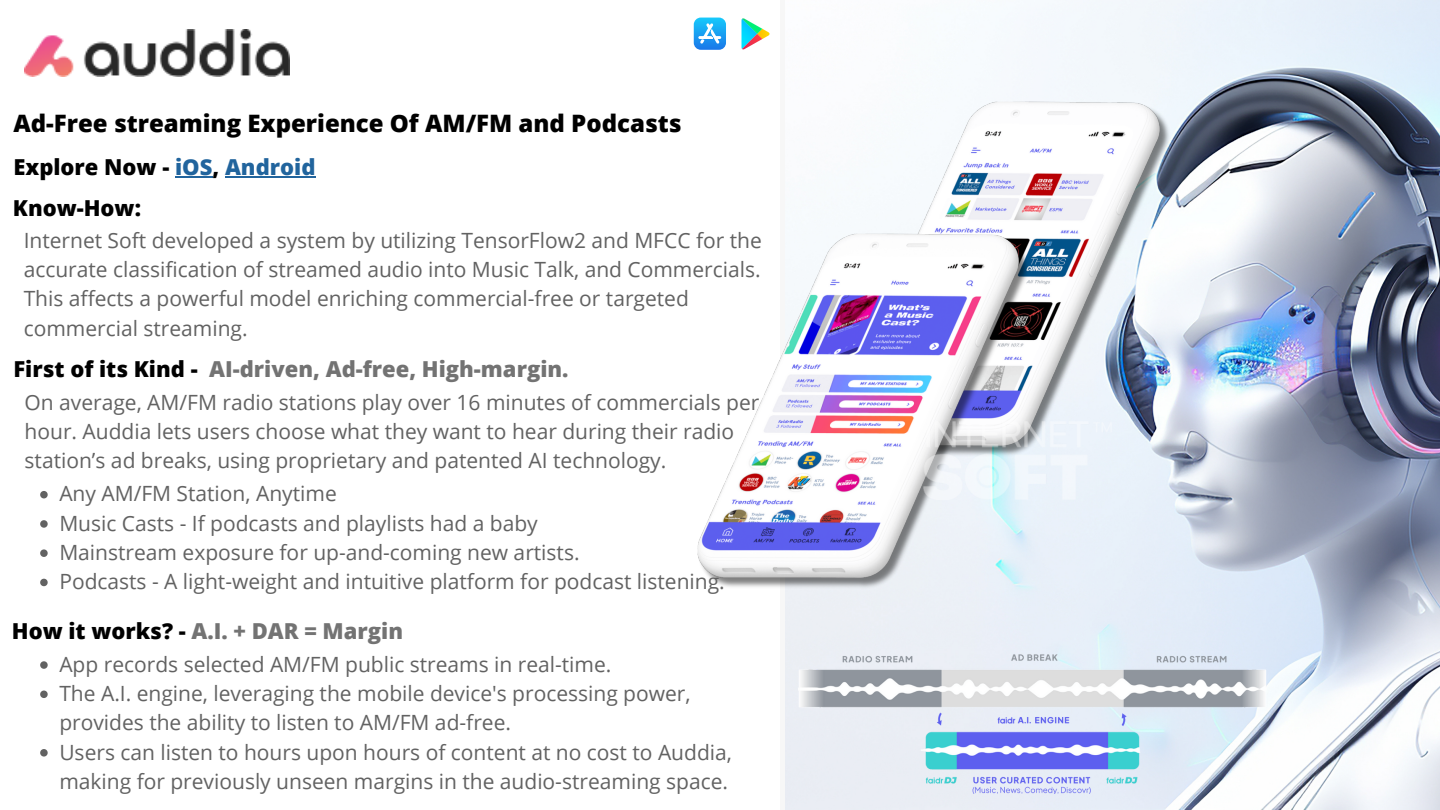
<style>
.page{position:relative;width:1440px;height:810px;background:#fff}
.page>*{position:absolute;margin:0;border:0;box-sizing:border-box;transform-origin:0 0}
.t1{font:800 24px "Open Sans";color:#000}
.t2{font:800 22px "Open Sans";color:#737373}
.t3{font:800 22px "Open Sans";color:#000}
.t4{font:21px/29.2px "Open Sans";color:#626262}
.s1{color:#21649d}
.s2{color:#000}
</style>
<div class="page">
<svg style="left:742px;top:18px;width:28px;height:32px"></svg>
<div style="left:694px;top:18px;width:32px;height:32px;background:linear-gradient(to bottom,#16c7fb,#1b7ae9);border-radius:7px"></div>
<svg style="left:698px;top:23px;width:23px;height:21px"></svg>
<img style="left:25px;top:29px;width:264px;height:47px">
<img style="left:785px;top:0;width:655px;height:810px">
<img style="left:785px;top:652px;width:499px;height:142px">
<img style="left:838px;top:101px;width:334px;height:359px">
<img style="left:697px;top:232px;width:334px;height:359px">
<svg style="left:40px;top:661px;width:8px;height:8px"></svg>
<svg style="left:40px;top:691px;width:8px;height:7px"></svg>
<svg style="left:40px;top:749px;width:8px;height:8px"></svg>
<hr style="left:175px;top:176px;width:37px;height:2px;background:#21649d">
<hr style="left:225px;top:176px;width:90px;height:2px;background:#21649d">
<svg style="left:40px;top:491px;width:8px;height:7px"></svg>
<svg style="left:40px;top:520px;width:8px;height:8px"></svg>
<svg style="left:40px;top:549px;width:8px;height:8px"></svg>
<svg style="left:40px;top:579px;width:8px;height:7px"></svg>
<img style="left:924px;top:420px;width:189px;height:80px">
<p class="t1" style="left:13px;top:107px;width:670px">Ad-Free streaming Experience Of AM/FM and Podcasts</p>
<p class="t3" style="left:13px;top:151px;width:304px">Explore Now - <span class="s1">iOS</span>, <span class="s1">Android</span></p>
<p class="t3" style="left:13px;top:193px;width:130px">Know-How:</p>
<p class="t4" style="left:24px;top:225px;width:740px">Internet Soft developed a system by utilizing TensorFlow2 and MFCC for the accurate classification of streamed audio into Music Talk, and Commercials.<br>This affects a powerful model enriching commercial-free or targeted commercial streaming.</p>
<p class="t2" style="left:13px;top:354px;width:557px"><span class="s2">First of its Kind -</span> AI-driven, Ad-free, High-margin.</p>
<p class="t4" style="left:25px;top:387px;width:736px">On average, AM/FM radio stations play over 16 minutes of commercials per hour. Auddia lets users choose what they want to hear during their radio station’s ad breaks, using proprietary and patented AI technology.</p>
<p class="t4" style="left:59px;top:479px;width:279px">Any AM/FM Station, Anytime</p>
<p class="t4" style="left:59px;top:508px;width:480px">Music Casts - If podcasts and playlists had a baby</p>
<p class="t4" style="left:59px;top:537px;width:522px">Mainstream exposure for up-and-coming new artists.</p>
<p class="t4" style="left:59px;top:566px;width:667px">Podcasts - A light-weight and intuitive platform for podcast listening.</p>
<p class="t2" style="left:12px;top:615px;width:393px"><span class="s2">How it works? -</span> A.I. + DAR = Margin</p>
<p class="t4" style="left:59px;top:649px;width:554px">App records selected AM/FM public streams in real-time.</p>
<p class="t4" style="left:59px;top:678px;width:633px">The A.I. engine, leveraging the mobile device's processing power, provides the ability to listen to AM/FM ad-free.</p>
<p class="t4" style="left:59px;top:737px;width:674px">Users can listen to hours upon hours of content at no cost to Auddia, making for previously unseen margins in the audio-streaming space.</p>
</div>
